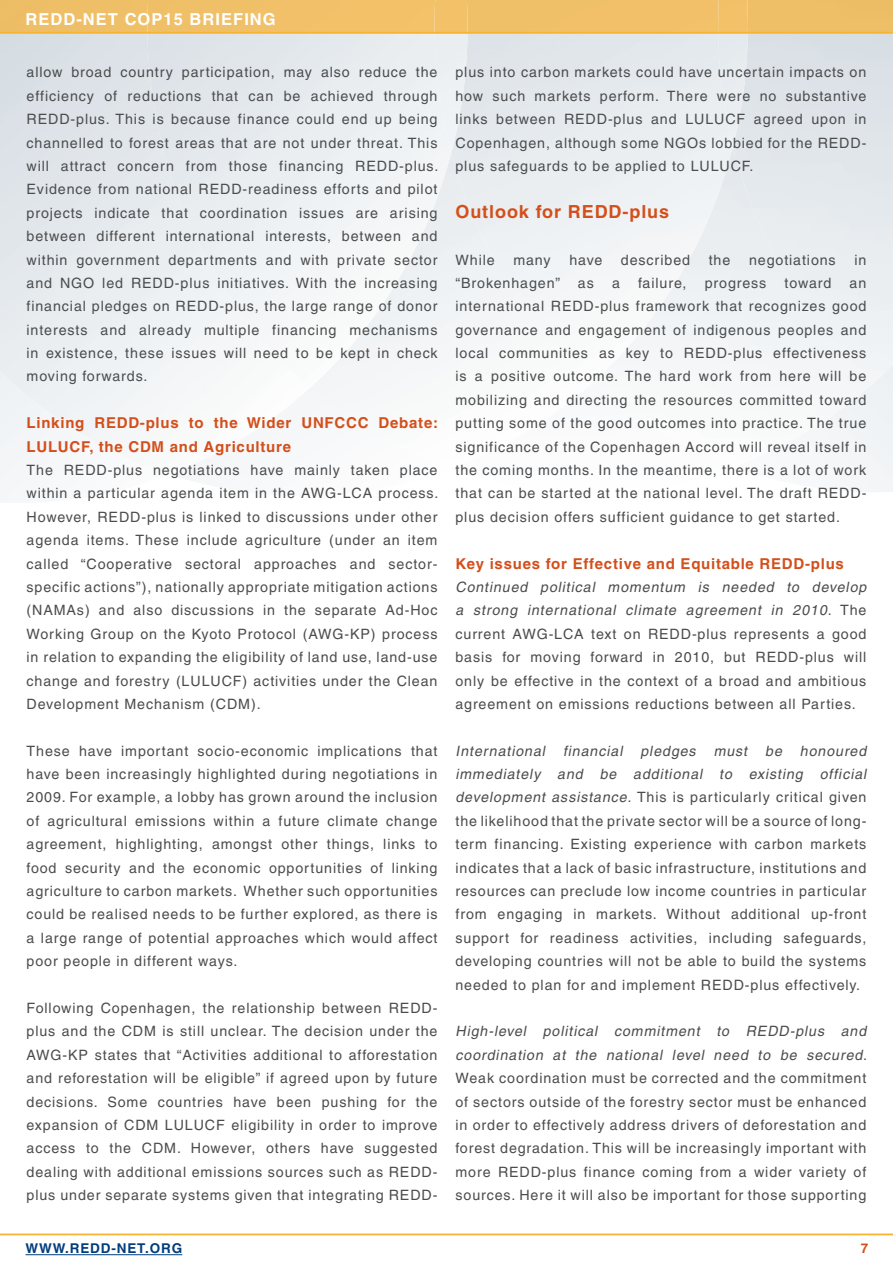
<style>
.page{position:relative;width:893px;height:1263px;background:#fff}
.page>*{position:absolute;margin:0;border:0;box-sizing:border-box;transform-origin:0 0}
.Headers{font:700 18px "Helvetica";letter-spacing:.05em;color:#d34f1b}
.Issue{font:700 16.5px "Helvetica";letter-spacing:.065em;color:#fff}
.Subheader{font:700 15px "Helvetica";letter-spacing:.05em;color:#d34f1b}
.Body_Text{font:14.25px/23.4px "Helvetica";letter-spacing:.065em;color:#4b4c4d;text-align:justify}
.More_info{font:700 13.5px "Helvetica";letter-spacing:.065em;color:#013d7d}
.More_info-2{font:700 13.5px "Helvetica";color:#d34f1b}
.s1{font-style:italic}
</style>
<div class="page">
<img style="left:718px;top:34px;width:30px;height:112px">
<svg style="left:0;top:371px;width:893px;height:131px"></svg>
<img style="left:0;top:34px;width:310px;height:440px">
<img style="left:147px;top:34px;width:304px;height:354px">
<img style="left:434px;top:34px;width:34px;height:119px">
<div style="left:0;top:0;width:893px;height:32px;background:#f0c068"></div>
<hr style="left:0;top:1233px;width:893px;height:2px;background:#f6b430">
<hr style="left:0;top:32px;width:893px;height:2px;background:#f6b430">
<hr style="left:26px;top:1254px;width:156px;height:1px;background:#013d7d">
<p class="Issue" style="left:26px;top:9px;width:113px">REDD-net cop</p>
<p class="Issue" style="left:164px;top:9px;width:114px">15 briefing</p>
<p class="Body_Text" style="left:27px;top:61px;width:413px">allow broad country participation, may also reduce the efficiency of reductions that can be achieved through REDD-plus. This is because finance could end up being channelled to forest areas that are not under threat. This will attract concern from those financing REDD-plus.<br>Evidence from national REDD-readiness efforts and pilot projects indicate that coordination issues are arising between different international interests, between and within government departments and with private sector and NGO led REDD-plus initiatives. With the increasing financial pledges on REDD-plus, the large range of donor interests and already multiple financing mechanisms in existence, these issues will need to be kept in check moving forwards.</p>
<p class="Subheader" style="left:27px;top:414px;width:287px">Linking REDD-plus to the Wider UNF</p>
<p class="Subheader" style="left:335px;top:414px;width:105px">CCC Debate:</p>
<p class="Subheader" style="left:27px;top:437px;width:266px">LULUCF, the CDM and Agriculture</p>
<p class="Body_Text" style="left:27px;top:458px;width:413px">The REDD-plus negotiations have mainly taken place within a particular agenda item in the AWG-LCA process.<br>However, REDD-plus is linked to discussions under other agenda items. These include agriculture (under an item called “Cooperative sectoral approaches and sector&shy;specific actions”), nationally appropriate mitigation actions (NAMAs) and also discussions in the separate Ad-Hoc Working Group on the Kyoto Protocol (AWG-KP) process in relation to expanding the eligibility of land use, land-use change and forestry (LULUCF) activities under the Clean Development Mechanism (CDM).</p>
<p class="Body_Text" style="left:27px;top:739px;width:412px">These have important socio-economic implications that have been increasingly highlighted during negotiations in 2009. For example, a lobby has grown around the inclusion of agricultural emissions within a future climate change agreement, highlighting, amongst other things, links to food security and the economic opportunities of linking agriculture to carbon markets. Whether such opportunities could be realised needs to be further explored, as there is a large range of potential approaches which would affect poor people in different ways.</p>
<p class="Body_Text" style="left:27px;top:996px;width:412px">Following Copenhagen, the relationship between REDD&shy;plus and the CDM is still unclear. The decision under the AWG-KP states that “Activities additional to afforestation and reforestation will be eligible” if agreed upon by future decisions. Some countries have been pushing for the expansion of CDM LULUCF eligibility in order to improve access to the CDM. However, others have suggested dealing with additional emissions sources such as REDD&shy;plus under separate systems given that integrating REDD-</p>
<p class="Body_Text" style="left:455px;top:61px;width:412px">plus into carbon markets could have uncertain impacts on how such markets perform. There were no substantive links between REDD-plus and LULUCF agreed upon in Copenhagen, although some NGOs lobbied for the REDD&shy;plus safeguards to be applied to LULUCF.</p>
<p class="Headers" style="left:455px;top:200px;width:215px">Outlook for REDD-plus</p>
<p class="Body_Text" style="left:455px;top:248px;width:41px">While</p>
<p class="Body_Text" style="left:513px;top:248px;width:39px">many</p>
<p class="Body_Text" style="left:569px;top:248px;width:34px">have</p>
<p class="Body_Text" style="left:621px;top:248px;width:71px">described</p>
<p class="Body_Text" style="left:709px;top:248px;width:23px">the</p>
<p class="Body_Text" style="left:749px;top:248px;width:88px">negotiations</p>
<p class="Body_Text" style="left:854px;top:248px;width:13px">in</p>
<p class="Body_Text" style="left:455px;top:271px;width:140px">“Brokenhagen” as</p>
<p class="Body_Text" style="left:612px;top:271px;width:9px">a</p>
<p class="Body_Text" style="left:638px;top:271px;width:50px">failure,</p>
<p class="Body_Text" style="left:705px;top:271px;width:63px">progress</p>
<p class="Body_Text" style="left:785px;top:271px;width:48px">toward</p>
<p class="Body_Text" style="left:455px;top:271px;width:412px;text-indent:394px">an international REDD-plus framework that recognizes good governance and engagement of indigenous peoples and local communities as key to REDD-plus effectiveness is a positive outcome. The hard work from here will be mobilizing and directing the resources committed toward putting some of the good outcomes into practice. The true significance of the Copenhagen Accord will reveal itself in the coming months. In the meantime, there is a lot of work that can be started at the national level. The draft REDD&shy;plus decision offers sufficient guidance to get started.</p>
<p class="Subheader" style="left:455px;top:554px;width:390px">Key issues for Effective and Equitable REDD-plus</p>
<p class="Body_Text" style="left:455px;top:575px;width:415px;text-align:left"><span class="s1">Continued political momentum is needed to develop a strong international climate agreement in 2010</span>. T h e current AWG-LCA text on REDD-plus represents a good basis for moving forward in 2010, but REDD-plus will only be effective in the context of a broad and ambitious agreement on emissions reductions between all Parties.</p>
<p class="Body_Text" style="left:455px;top:739px;width:415px;text-align:left"><span class="s1">International financial pledges must be honoured immediately and be additional to existing official development assistance.</span> This is particularly critical given the likelihood that the private sector will be a source of long&shy;term financing. Existing experience with carbon markets indicates that a lack of basic infrastructure, institutions and resources can preclude low income countries in particular from engaging in markets. Without additional up-front support for readiness activities, including safeguards, developing countries will not be able to build the systems needed to plan for and implement REDD-plus effectively.</p>
<p class="Body_Text" style="left:455px;top:1019px;width:415px;text-align:left"><span class="s1">High-level political commitment to REDD-plus and coordination at the national level need to be secured</span>.<br>Weak coordination must be corrected and the commitment of sectors outside of the forestry sector must be enhanced in order to effectively address drivers of deforestation and forest degradation. This will be increasingly important with more REDD-plus finance coming from a wider variety of sources. Here it will also be important for those supporting</p>
<p class="More_info" style="left:26px;top:1240px;width:66px">www.redd</p>
<p class="More_info" style="left:111px;top:1240px;width:72px">-net.org</p>
<p class="More_info-2" style="left:861px;top:1240px;width:9px">7</p>
</div>
